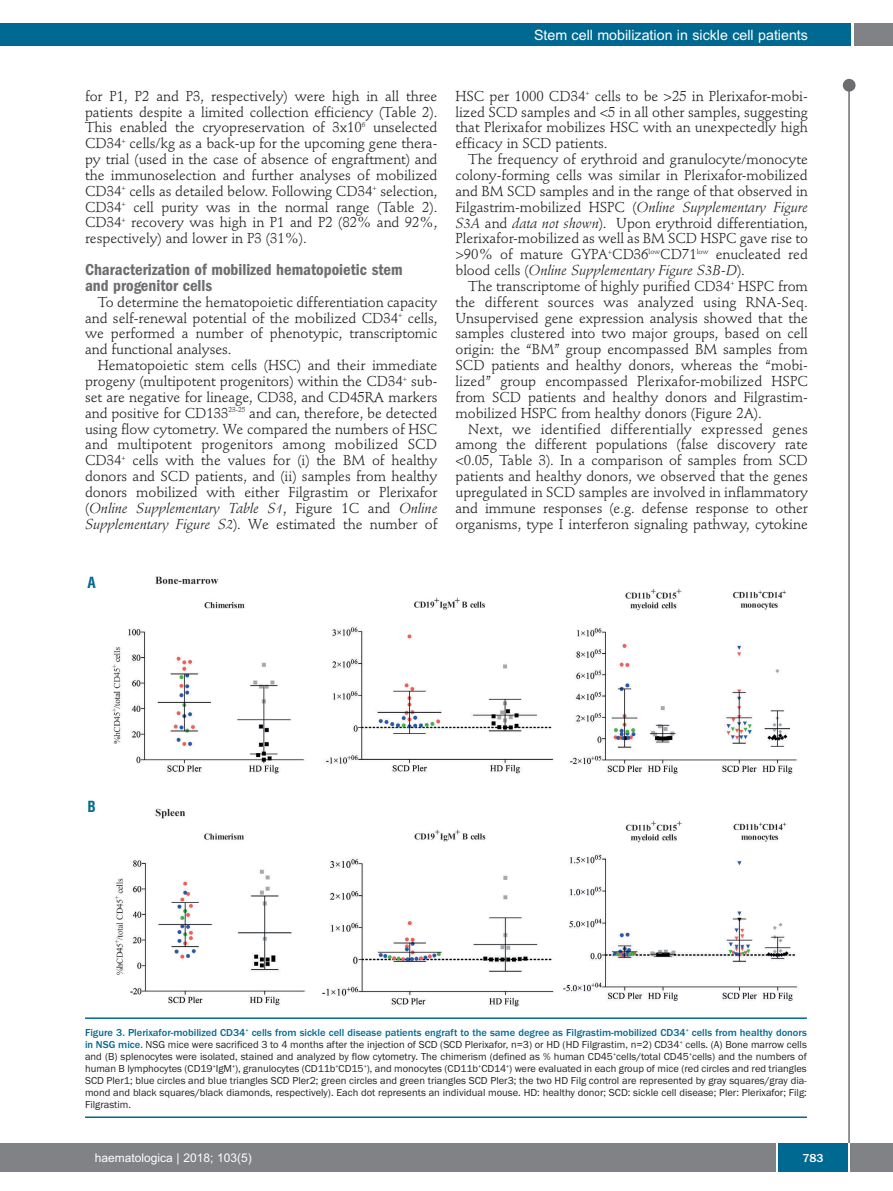
<style>
.page{position:relative;width:893px;height:1191px;background:#fff}
.page>*{position:absolute;margin:0;border:0;box-sizing:border-box;transform-origin:0 0}
.t1{font:600 condensed 16.5px/15.9px "Franklin Gothic";color:#6c6d70}
.t2{font:700 condensed 15px "Helvetica";color:#006991}
.t3{font:14.25px/15.9px "Stempel Schneidler";letter-spacing:-.005em;color:#231f20;text-align:justify}
.t4{font:14.25px "Arial";color:#fff}
.t5{font:12px "Arial";color:#fff}
.t6{font:500 12px "Franklin Gothic";color:#fff}
.t7{font:10.5px/12px "Franklin Gothic";color:#231f20;text-align:justify}
.s1{font-style:italic}
.s2{font-weight:500;color:#006991}
</style>
<div class="page">
<div style="left:843px;top:79px;width:12px;height:13px;background:#6c6d70;border-radius:50%"></div>
<hr style="left:848px;top:81px;width:2px;height:1062px;background:#6c6d70">
<div style="left:854px;top:23px;width:39px;height:22px;background:#808285"></div>
<div style="left:1px;top:23px;width:849px;height:22px;background:#006991"></div>
<div style="left:0;top:1143px;width:893px;height:28px;background:#808285"></div>
<div style="left:778px;top:1143px;width:70px;height:28px;background:#006991"></div>
<hr style="left:776px;top:1143px;width:2px;height:28px;background:#fff">
<hr style="left:848px;top:1143px;width:2px;height:28px;background:#fff">
<hr style="left:0;top:23px;width:2px;height:22px;background:#006991">
<hr style="left:85px;top:1017px;width:722px;height:2px;background:#006991">
<hr style="left:85px;top:1116px;width:722px;height:2px;background:#006991">
<img style="left:112px;top:576px;width:687px;height:430px">
<p class="t4" style="left:534px;top:27px;width:276px">Stem cell mobilization in sickle cell patients</p>
<p class="t3" style="left:85px;top:89px;width:354px">for P1, P2 and P3, respectively) were high in all three patients despite a limited collection efficiency (Table 2).<br>This enabled the cryopreservation of 3x10<sup>6</sup> unselected CD34<sup>+</sup> cells/kg as a back-up for the upcoming gene thera&shy;py trial (used in the case of absence of engraftment) and the immunoselection and further analyses of mobilized CD34<sup>+</sup> cells as detailed below. Following CD34<sup>+</sup> selection, CD34<sup>+</sup> cell purity was in the normal range (Table 2).<br>CD34<sup>+</sup> recovery was high in P1 and P2 (82% and 92%, respectively) and lower in P3 (31%).</p>
<p class="t1" style="left:85px;top:263px;width:319px">Characterization of mobilized hematopoietic stem and progenitor cells</p>
<p class="t3" style="left:85px;top:295px;width:354px;text-indent:13px">To determine the hematopoietic differentiation capacity and self-renewal potential of the mobilized CD34<sup>+</sup> cells, we performed a number of phenotypic, transcriptomic and functional analyses.</p>
<p class="t3" style="left:85px;top:359px;width:354px;text-indent:13px">Hematopoietic stem cells (HSC) and their immediate progeny (multipotent progenitors) within the CD34<sup>+</sup> sub&shy;set are negative for lineage, CD38, and CD45RA markers and positive for CD133<sup>23-25</sup> and can, therefore, be detected using flow cytometry. We compared the numbers of HSC and multipotent progenitors among mobilized SCD CD34<sup>+</sup> cells with the values for (i) the BM of healthy donors and SCD patients, and (ii) samples from healthy donors mobilized with either Filgrastim or Plerixafor (<span class="s1">Online Supplementary Table S1</span>, Figure 1C and <span class="s1">Online Supplementary Figure S2</span>). We estimated the number of</p>
<p class="t2" style="left:87px;top:574px;width:10px">A</p>
<p class="t3" style="left:455px;top:89px;width:354px">HSC per 1000 CD34<sup>+</sup> cells to be &gt;25 in Plerixafor-mobi&shy;lized SCD samples and &lt;5 in all other samples, suggesting that Plerixafor mobilizes HSC with an unexpectedly high efficacy in SCD patients.</p>
<p class="t3" style="left:455px;top:153px;width:354px;text-indent:13px">The frequency of erythroid and granulocyte/monocyte colony-forming cells was similar in Plerixafor-mobilized and BM SCD samples and in the range of that observed in Filgastrim-mobilized HSPC (<span class="s1">Online Supplementary Figure S3A</span> and <span class="s1">data not shown</span>). Upon erythroid differentiation, Plerixafor-mobilized as well as BM SCD HSPC gave rise to &gt;90% of mature GYPA<sup>+</sup>CD36<sup>low</sup>CD71<sup>low</sup> enucleated red blood cells (<span class="s1">Online Supplementary Figure S3B-D</span>).</p>
<p class="t3" style="left:455px;top:279px;width:354px;text-indent:13px">The transcriptome of highly purified CD34<sup>+</sup> HSPC from the different sources was analyzed using RNA-Seq.<br>Unsupervised gene expression analysis showed that the samples clustered into two major groups, based on cell origin: the “BM” group encompassed BM samples from SCD patients and healthy donors, whereas the “mobi&shy;lized” group encompassed Plerixafor-mobilized HSPC from SCD patients and healthy donors and Filgrastim&shy;mobilized HSPC from healthy donors (Figure 2A).</p>
<p class="t3" style="left:455px;top:422px;width:354px;text-indent:13px">Next, we identified differentially expressed genes among the different populations (false discovery rate &lt;0.05, Table 3). In a comparison of samples from SCD patients and healthy donors, we observed that the genes upregulated in SCD samples are involved in inflammatory and immune responses (e.g. defense response to other organisms, type I interferon signaling pathway, cytokine</p>
<p class="t2" style="left:87px;top:798px;width:10px">B</p>
<p class="t7" style="left:85px;top:1026px;width:723px"><span class="s2">Figure 3. Plerixafor-mobilized CD34</span><sup>+</sup> <span class="s2">cells from sickle cell disease patients engraft to the same degree as Filgrastim-mobilized CD34</span><sup>+</sup> <span class="s2">cells from healthy donors in NSG mice.</span> NSG mice were sacrificed 3 to 4 months after the injection of SCD (SCD Plerixafor, n=3) or HD (HD Filgrastim, n=2) CD34<sup>+</sup> cells. (A) Bone marrow cells and (B) splenocytes were isolated, stained and analyzed by flow cytometry. The chimerism (defined as % human CD45<sup>+</sup>cells/total CD45<sup>+</sup>cells) and the numbers of human B lymphocytes (CD19<sup>+</sup>IgM<sup>+</sup>), granulocytes (CD11b<sup>+</sup>CD15<sup>+</sup>), and monocytes (CD11b<sup>+</sup>CD14<sup>+</sup>) were evaluated in each group of mice (red circles and red triangles SCD Pler1; blue circles and blue triangles SCD Pler2; green circles and green triangles SCD Pler3; the two HD Filg control are represented by gray squares/gray dia&shy;mond and black squares/black diamonds, respectively). Each dot represents an individual mouse. HD: healthy donor; SCD: sickle cell disease; Pler: Plerixafor; Filg:<br>Filgrastim.</p>
<p class="t5" style="left:95px;top:1150px;width:158px">haematologica | 2018; 103(5)</p>
<p class="t6" style="left:802px;top:1150px;width:23px">783</p>
</div>
